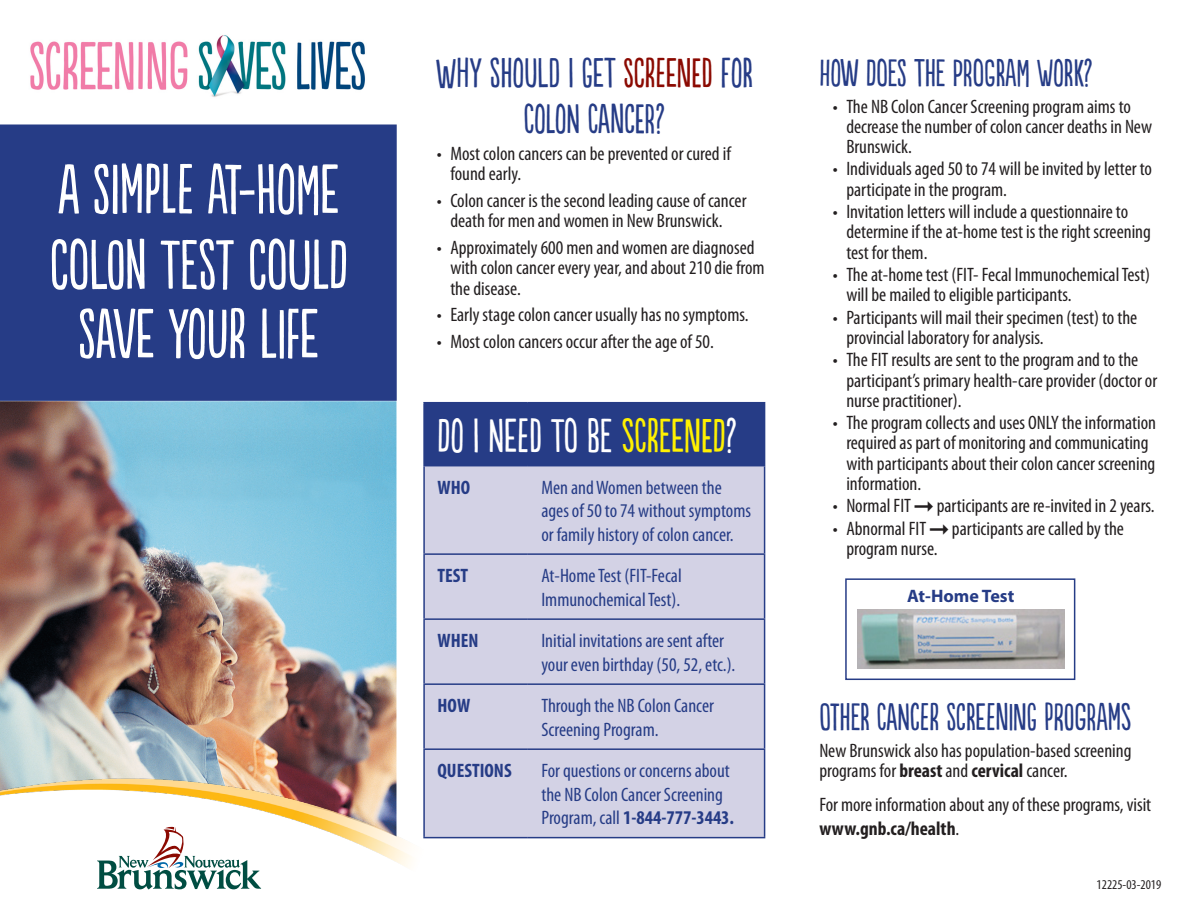
<style>
.page{position:relative;width:1188px;height:918px;background:#fff}
.page>*{position:absolute;margin:0;border:0;box-sizing:border-box;transform-origin:0 0}
.t1{font:66px/69px "Populaire";color:#fff;text-align:center}
.Heads{font:45px "Populaire";color:#fff}
.Heads-2{font:39px/46.8px "Populaire";color:#263c86;text-align:center}
.Heads-3{font:36px "Populaire";color:#263c86}
.Body_Text{font:condensed 19.5px/20.2px "Myriad Pro";color:#231f20}
.Body_Text-2{font:condensed 19.5px/23.4px "Myriad Pro";color:#263c86}
.Body_Text-3{font:700 condensed 19.5px "Myriad Pro";color:#263c86}
.Heads-4{font:700 18px "Myriad Pro";color:#263c86}
.Body_Text-4{font:condensed 13.5px "Myriad Pro";color:#231f20}
.s1{color:#8b0a02}
.s2{color:#fff101}
.s3{font-weight:700}
</style>
<div class="page">
<img style="left:0;top:401px;width:396px;height:373px">
<div style="left:0;top:124px;width:397px;height:277px;background:#263c86"></div>
<img style="left:30px;top:35px;width:335px;height:62px">
<img style="left:0;top:774px;width:412px;height:93px">
<svg style="left:97px;top:826px;width:164px;height:63px"></svg>
<div style="left:424px;top:403px;width:341px;height:63px;background:#263c86"></div>
<div style="left:425px;top:466px;width:339px;height:371px;background:#d3d2e5"></div>
<hr style="left:423px;top:402px;width:105px;height:1px;background:#263c86">
<hr style="left:423px;top:403px;width:2px;height:62px;background:#263c86">
<hr style="left:528px;top:402px;width:237px;height:1px;background:#263c86">
<hr style="left:423px;top:465px;width:105px;height:1px;background:#263c86">
<hr style="left:423px;top:466px;width:2px;height:87px;background:#263c86">
<hr style="left:764px;top:466px;width:1px;height:87px;background:#263c86">
<hr style="left:423px;top:553px;width:105px;height:2px;background:#263c86">
<hr style="left:423px;top:555px;width:2px;height:63px;background:#263c86">
<hr style="left:528px;top:553px;width:237px;height:2px;background:#263c86">
<hr style="left:764px;top:555px;width:1px;height:63px;background:#263c86">
<hr style="left:423px;top:618px;width:105px;height:2px;background:#263c86">
<hr style="left:423px;top:620px;width:2px;height:63px;background:#263c86">
<hr style="left:528px;top:618px;width:237px;height:2px;background:#263c86">
<hr style="left:764px;top:620px;width:1px;height:63px;background:#263c86">
<hr style="left:423px;top:683px;width:105px;height:2px;background:#263c86">
<hr style="left:423px;top:685px;width:2px;height:63px;background:#263c86">
<hr style="left:528px;top:683px;width:237px;height:2px;background:#263c86">
<hr style="left:764px;top:685px;width:1px;height:63px;background:#263c86">
<hr style="left:423px;top:748px;width:105px;height:2px;background:#263c86">
<hr style="left:423px;top:750px;width:2px;height:87px;background:#263c86">
<hr style="left:528px;top:748px;width:237px;height:2px;background:#263c86">
<hr style="left:764px;top:750px;width:1px;height:87px;background:#263c86">
<hr style="left:423px;top:837px;width:105px;height:1px;background:#263c86">
<hr style="left:528px;top:837px;width:237px;height:1px;background:#263c86">
<div style="left:845px;top:578px;width:230px;height:102px;background:#fff;border:2px solid #263c86"></div>
<img style="left:857px;top:609px;width:208px;height:59px">
<p class="t1" style="left:58px;top:158px;width:240px">A SIMPLE AT-HOME</p>
<p class="t1" style="left:49px;top:233px;width:296px">COLON TEST COULD<br>SAVE YOUR LIFE</p>
<p class="Heads-2" style="left:436px;top:51px;width:318px">WHY SHOULD I GET <span class="s1">SCREENED</span> FOR<br>COLON CANCER?</p>
<p class="Body_Text" style="left:450px;top:144px;width:282px;text-indent:-14px">• Most colon cancers can be prevented or cured if found early.</p>
<p class="Body_Text" style="left:437px;top:191px;width:311px;text-align:center">• Colon cancer is the second leading cause of cancer death for men and women in New Brunswick.</p>
<p class="Body_Text" style="left:450px;top:238px;width:316px;text-indent:-14px">• Approximately 600 men and women are diagnosed with colon cancer every year, and about 210 die from the disease.</p>
<p class="Body_Text" style="left:437px;top:305px;width:313px">• Early stage colon cancer usually has no symptoms.</p>
<p class="Body_Text" style="left:437px;top:332px;width:279px">• Most colon cancers occur after the age of 50.</p>
<p class="Heads" style="left:438px;top:411px;width:301px">DO I NEED TO BE <span class="s2">SCREENED</span>?</p>
<p class="Body_Text-3" style="left:438px;top:477px;width:34px">WHO</p>
<p class="Body_Text-2" style="left:541px;top:476px;width:211px">Men and Women between the ages of 50 to 74 without symptoms or family history of colon cancer.</p>
<p class="Body_Text-3" style="left:438px;top:565px;width:32px">TEST</p>
<p class="Body_Text-2" style="left:541px;top:565px;width:142px">At-Home Test (FIT-Fecal<br>Immunochemical Test).</p>
<p class="Body_Text-3" style="left:438px;top:630px;width:43px">WHEN</p>
<p class="Body_Text-2" style="left:541px;top:630px;width:196px">Initial invitations are sent after your even birthday (50, 52, etc.).</p>
<p class="Body_Text-3" style="left:438px;top:695px;width:34px">HOW</p>
<p class="Body_Text-2" style="left:541px;top:695px;width:174px">Through the NB Colon Cancer<br>Screening Program.</p>
<p class="Body_Text-3" style="left:438px;top:760px;width:76px">QUESTIONS</p>
<p class="Body_Text-2" style="left:541px;top:760px;width:194px">For questions or concerns about the NB Colon Cancer Screening<br>Program, call <span class="s3">1-844-777-3443.</span></p>
<p class="Heads-3" style="left:819px;top:53px;width:274px">HOW DOES THE PROGRAM WORK?</p>
<p class="Body_Text" style="left:846px;top:96px;width:307px;text-indent:-14px">• The NB Colon Cancer Screening program aims to decrease the number of colon cancer deaths in New<br>Brunswick.</p>
<p class="Body_Text" style="left:846px;top:159px;width:307px;text-indent:-14px">• Individuals aged 50 to 74 will be invited by letter to participate in the program.</p>
<p class="Body_Text" style="left:846px;top:202px;width:306px;text-indent:-14px">• Invitation letters will include a questionnaire to determine if the at-home test is the right screening test for them.</p>
<p class="Body_Text" style="left:846px;top:265px;width:305px;text-indent:-14px">• The at-home test (FIT- Fecal Immunochemical Test) will be mailed to eligible participants.</p>
<p class="Body_Text" style="left:846px;top:307px;width:293px;text-indent:-14px">• Participants will mail their specimen (test) to the provincial laboratory for analysis.</p>
<p class="Body_Text" style="left:846px;top:350px;width:312px;text-indent:-14px">• The FIT results are sent to the program and to the participant’s primary health-care provider (doctor or nurse practitioner).</p>
<p class="Body_Text" style="left:846px;top:413px;width:311px;text-indent:-14px">• The program collects and uses ONLY the information required as part of monitoring and communicating with participants about their colon cancer screening information.</p>
<p class="Body_Text" style="left:833px;top:496px;width:80px">• Normal FIT</p>
<p class="Body_Text" style="left:937px;top:496px;width:219px">participants are re-invited in 2 years.</p>
<p class="Body_Text" style="left:833px;top:519px;width:95px">• Abnormal FIT</p>
<p class="Body_Text" style="left:952px;top:519px;width:174px">participants are called by the</p>
<p class="Body_Text" style="left:846px;top:539px;width:93px">program nurse.</p>
<p class="Heads-4" style="left:907px;top:586px;width:109px">At-Home Test</p>
<p class="Heads-3" style="left:819px;top:697px;width:314px">OTHER CANCER SCREENING PROGRAMS</p>
<p class="Body_Text" style="left:819px;top:741px;width:314px">New Brunswick also has population-based screening programs for <span class="s3">breast</span> and <span class="s3">cervical</span> cancer.</p>
<p class="Body_Text" style="left:819px;top:793px;width:333px;line-height:23.4px">For more information about any of these programs, visit <span class="s3">www.gnb.ca/health</span>.</p>
<p class="Body_Text-4" style="left:1097px;top:878px;width:66px">12225-03-2019</p>
</div>
